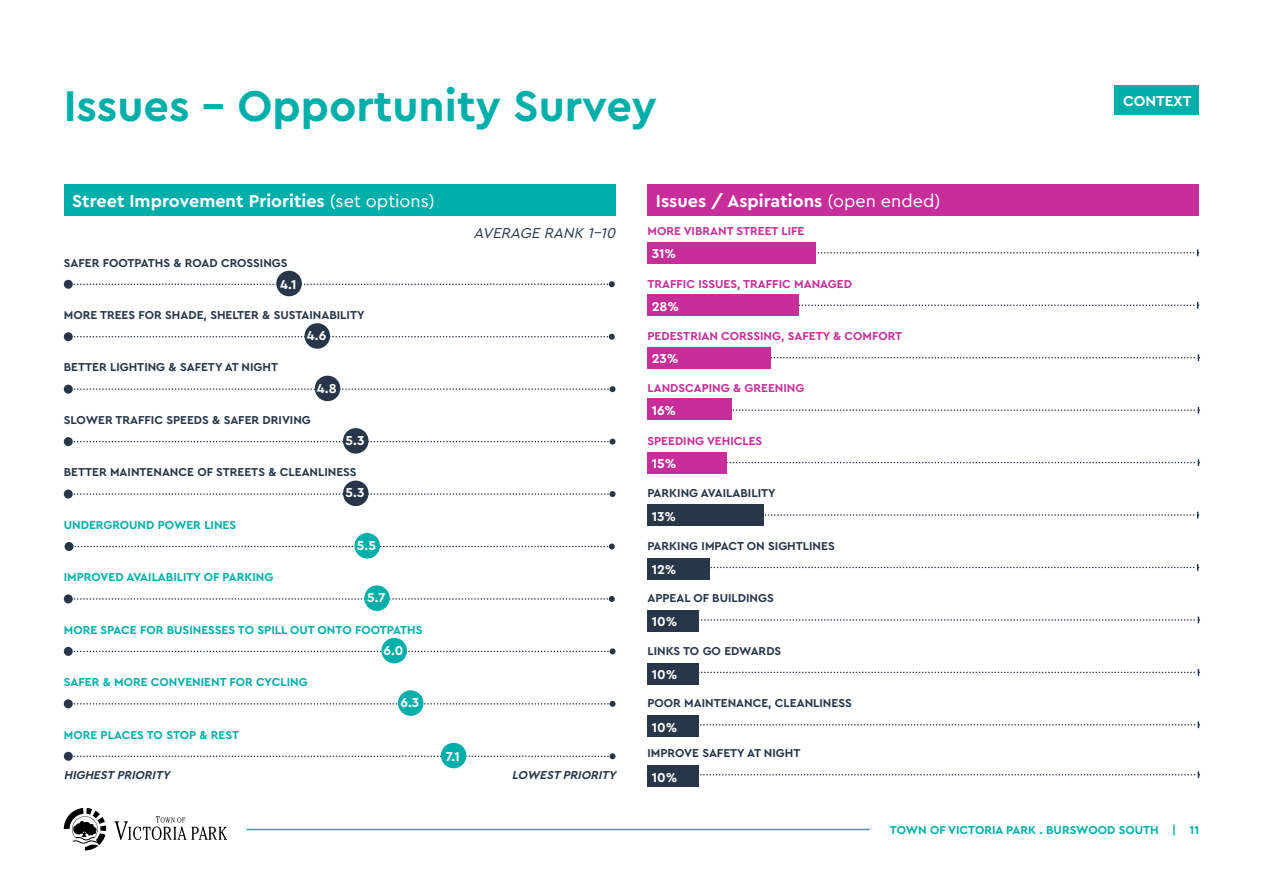
<style>
.page{position:relative;width:1263px;height:893px;background:#fff}
.page>*{position:absolute;margin:0;border:0;box-sizing:border-box;transform-origin:0 0}
.t1{font:700 45px "Cera Pro";color:#00aeaa}
.t2{font:700 18px "Cera Pro";color:#fff}
.t3{font:italic 15px "Cera Pro";color:#273749}
.t4{font:700 15px "Cera Pro";color:#fff}
.t5{font:700 13.5px "Cera Pro";color:#fff}
.t6{font:700 12px "Cera Pro";color:#273749}
.t7{font:700 12px "Cera Pro";color:#00aeaa}
.t8{font:700 12px "Cera Pro";color:#c72e99}
.t9{font:italic 700 12px "Cera Pro";color:#273749}
.s1{font-weight:400}
</style>
<div class="page">
<hr style="left:247px;top:829px;width:623px;height:1px;background:#00aeaa">
<svg style="left:115px;top:816px;width:112px;height:24px"></svg>
<svg style="left:64px;top:808px;width:42px;height:42px"></svg>
<div style="left:1114px;top:85px;width:85px;height:29px;background:#00aeaa"></div>
<div style="left:64px;top:184px;width:551px;height:32px;background:#00aeaa"></div>
<div style="left:647px;top:184px;width:552px;height:32px;background:#c72e99"></div>
<div style="left:64px;top:280px;width:9px;height:9px;background:#273749;border-radius:50%"></div>
<svg style="left:71px;top:281px;width:544px;height:6px"></svg>
<svg style="left:817px;top:249px;width:382px;height:7px"></svg>
<div style="left:276px;top:271px;width:26px;height:25px;background:#273749;border-radius:50%"></div>
<div style="left:65px;top:542px;width:9px;height:9px;background:#273749;border-radius:50%"></div>
<svg style="left:72px;top:543px;width:543px;height:6px"></svg>
<svg style="left:764px;top:512px;width:435px;height:6px"></svg>
<div style="left:354px;top:533px;width:26px;height:25px;background:#00aeaa;border-radius:50%"></div>
<div style="left:64px;top:385px;width:9px;height:9px;background:#273749;border-radius:50%"></div>
<svg style="left:71px;top:386px;width:544px;height:6px"></svg>
<svg style="left:771px;top:354px;width:428px;height:7px"></svg>
<div style="left:315px;top:376px;width:25px;height:25px;background:#273749;border-radius:50%"></div>
<div style="left:64px;top:647px;width:9px;height:9px;background:#273749;border-radius:50%"></div>
<svg style="left:71px;top:648px;width:544px;height:6px"></svg>
<svg style="left:699px;top:617px;width:500px;height:6px"></svg>
<div style="left:381px;top:638px;width:26px;height:25px;background:#00aeaa;border-radius:50%"></div>
<div style="left:64px;top:437px;width:9px;height:9px;background:#273749;border-radius:50%"></div>
<svg style="left:71px;top:439px;width:544px;height:6px"></svg>
<svg style="left:732px;top:407px;width:467px;height:6px"></svg>
<div style="left:343px;top:428px;width:25px;height:26px;background:#273749;border-radius:50%"></div>
<div style="left:64px;top:699px;width:9px;height:9px;background:#273749;border-radius:50%"></div>
<svg style="left:71px;top:701px;width:544px;height:6px"></svg>
<svg style="left:699px;top:669px;width:500px;height:7px"></svg>
<div style="left:398px;top:690px;width:25px;height:26px;background:#00aeaa;border-radius:50%"></div>
<div style="left:64px;top:490px;width:9px;height:9px;background:#273749;border-radius:50%"></div>
<svg style="left:71px;top:491px;width:544px;height:6px"></svg>
<svg style="left:727px;top:459px;width:472px;height:7px"></svg>
<div style="left:343px;top:481px;width:25px;height:25px;background:#273749;border-radius:50%"></div>
<div style="left:64px;top:752px;width:9px;height:9px;background:#273749;border-radius:50%"></div>
<svg style="left:71px;top:753px;width:544px;height:6px"></svg>
<svg style="left:700px;top:721px;width:499px;height:7px"></svg>
<svg style="left:700px;top:771px;width:499px;height:7px"></svg>
<div style="left:441px;top:743px;width:25px;height:25px;background:#00aeaa;border-radius:50%"></div>
<div style="left:64px;top:332px;width:9px;height:9px;background:#273749;border-radius:50%"></div>
<svg style="left:71px;top:334px;width:544px;height:6px"></svg>
<div style="left:305px;top:323px;width:25px;height:26px;background:#273749;border-radius:50%"></div>
<svg style="left:799px;top:302px;width:400px;height:7px"></svg>
<div style="left:64px;top:594px;width:9px;height:9px;background:#273749;border-radius:50%"></div>
<svg style="left:71px;top:596px;width:544px;height:6px"></svg>
<svg style="left:710px;top:564px;width:489px;height:7px"></svg>
<div style="left:364px;top:585px;width:26px;height:26px;background:#00aeaa;border-radius:50%"></div>
<div style="left:647px;top:242px;width:169px;height:21px;background:#c72e99"></div>
<div style="left:647px;top:295px;width:152px;height:21px;background:#c72e99"></div>
<div style="left:647px;top:347px;width:124px;height:21px;background:#c72e99"></div>
<div style="left:647px;top:558px;width:63px;height:21px;background:#273749"></div>
<div style="left:647px;top:399px;width:85px;height:21px;background:#c72e99"></div>
<div style="left:647px;top:610px;width:52px;height:21px;background:#273749"></div>
<div style="left:647px;top:452px;width:80px;height:21px;background:#c72e99"></div>
<div style="left:647px;top:663px;width:52px;height:21px;background:#273749"></div>
<div style="left:647px;top:504px;width:117px;height:22px;background:#273749"></div>
<div style="left:647px;top:716px;width:52px;height:21px;background:#273749"></div>
<div style="left:647px;top:765px;width:52px;height:22px;background:#273749"></div>
<h1 class="t1" style="left:64px;top:76px;width:595px">Issues - Opportunity Survey</h1>
<h2 class="t2" style="left:72px;top:189px;width:364px">Street Improvement Priorities <span class="s1">(set options)</span></h2>
<h2 class="t2" style="left:656px;top:189px;width:286px">Issues / Aspirations <span class="s1">(open ended)</span></h2>
<p class="t3" style="left:474px;top:223px;width:147px">AVERAGE RANK 1-10</p>
<p class="t6" style="left:64px;top:254px;width:225px">SAFER FOOTPATHS &amp; ROAD CROSSINGS</p>
<p class="t8" style="left:647px;top:223px;width:158px">MORE VIBRANT STREET LIFE</p>
<p class="t5" style="left:652px;top:245px;width:26px">31%</p>
<p class="t5" style="left:280px;top:275px;width:18px">4.1</p>
<p class="t6" style="left:64px;top:307px;width:302px">MORE TREES FOR SHADE, SHELTER &amp; SUSTAINABILITY</p>
<p class="t5" style="left:307px;top:327px;width:21px">4.6</p>
<p class="t6" style="left:64px;top:359px;width:216px">BETTER LIGHTING &amp; SAFETY AT NIGHT</p>
<p class="t5" style="left:317px;top:379px;width:21px">4.8</p>
<p class="t6" style="left:64px;top:412px;width:249px">SLOWER TRAFFIC SPEEDS &amp; SAFER DRIVING</p>
<p class="t5" style="left:346px;top:431px;width:20px">5.3</p>
<p class="t6" style="left:64px;top:464px;width:294px">BETTER MAINTENANCE OF STREETS &amp; CLEANLINESS</p>
<p class="t7" style="left:64px;top:517px;width:174px">UNDERGROUND POWER LINES</p>
<p class="t7" style="left:64px;top:569px;width:211px">IMPROVED AVAILABILITY OF PARKING</p>
<p class="t5" style="left:346px;top:484px;width:20px">5.3</p>
<p class="t5" style="left:357px;top:536px;width:21px">5.5</p>
<p class="t5" style="left:367px;top:589px;width:20px">5.7</p>
<p class="t7" style="left:64px;top:622px;width:360px">MORE SPACE FOR BUSINESSES TO SPILL OUT ONTO FOOTPATHS</p>
<p class="t7" style="left:64px;top:674px;width:245px">SAFER &amp; MORE CONVENIENT FOR CYCLING</p>
<p class="t7" style="left:64px;top:726px;width:177px">MORE PLACES TO STOP &amp; REST</p>
<p class="t5" style="left:384px;top:641px;width:21px">6.0</p>
<p class="t5" style="left:401px;top:694px;width:20px">6.3</p>
<p class="t5" style="left:446px;top:747px;width:16px">7.1</p>
<p class="t8" style="left:647px;top:275px;width:206px">TRAFFIC ISSUES, TRAFFIC MANAGED</p>
<p class="t5" style="left:652px;top:297px;width:29px">28%</p>
<p class="t8" style="left:647px;top:328px;width:256px">PEDESTRIAN CORSSING, SAFETY &amp; COMFORT</p>
<p class="t5" style="left:652px;top:350px;width:28px">23%</p>
<p class="t8" style="left:647px;top:380px;width:159px">LANDSCAPING &amp; GREENING</p>
<p class="t5" style="left:652px;top:401px;width:26px">16%</p>
<p class="t8" style="left:647px;top:433px;width:116px">SPEEDING VEHICLES</p>
<p class="t5" style="left:652px;top:455px;width:26px">15%</p>
<p class="t6" style="left:647px;top:485px;width:130px">PARKING AVAILABILITY</p>
<p class="t5" style="left:652px;top:507px;width:26px">13%</p>
<p class="t6" style="left:647px;top:538px;width:189px">PARKING IMPACT ON SIGHTLINES</p>
<p class="t5" style="left:652px;top:561px;width:26px">12%</p>
<p class="t6" style="left:647px;top:590px;width:128px">APPEAL OF BUILDINGS</p>
<p class="t5" style="left:652px;top:612px;width:27px">10%</p>
<p class="t6" style="left:647px;top:643px;width:135px">LINKS TO GO EDWARDS</p>
<p class="t5" style="left:652px;top:666px;width:27px">10%</p>
<p class="t6" style="left:647px;top:695px;width:206px">POOR MAINTENANCE, CLEANLINESS</p>
<p class="t6" style="left:647px;top:745px;width:154px">IMPROVE SAFETY AT NIGHT</p>
<p class="t5" style="left:652px;top:718px;width:27px">10%</p>
<p class="t9" style="left:64px;top:767px;width:111px">HIGHESTPRIORITY</p>
<p class="t9" style="left:512px;top:767px;width:109px">LOWESTPRIORITY</p>
<p class="t5" style="left:652px;top:768px;width:27px">10%</p>
<p class="t4" style="left:1123px;top:91px;width:70px">CONTEXT</p>
<p class="t7" style="left:890px;top:822px;width:311px">TOWN OF VICTORIA PARK . BURSWOOD SOUTH | 11</p>
</div>
